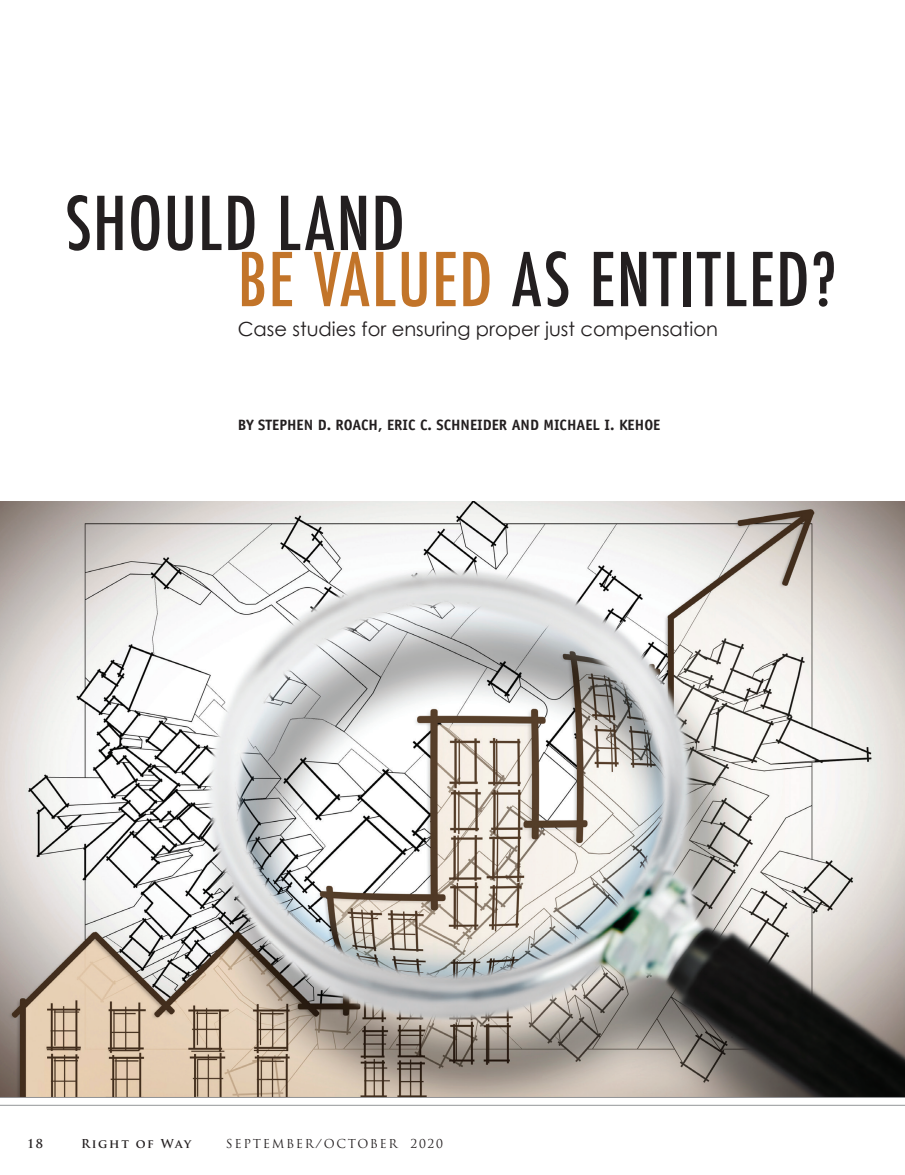
<style>
.page{position:relative;width:905px;height:1175px;background:#fff}
.page>*{position:absolute;margin:0;border:0;box-sizing:border-box;transform-origin:0 0}
.t1{font:500 condensed 72px "Futura";letter-spacing:.02em;color:#231f20}
.t2{font:19.5px "Century Gothic";color:#231f20}
.t3{font:700 15px "Officina Sans Std";color:#231f20}
.t4{font:12px "Trajan Pro";letter-spacing:.14em;color:#231f20}
.t5{font:700 12px "Trajan Pro";letter-spacing:.135em;color:#231f20}
.s1{color:#c27429}
</style>
<div class="page">
<img style="left:0;top:501px;width:904px;height:596px">
<hr style="left:0;top:1104px;width:904px;height:1px;background:#939598">
<hr style="left:0;top:1097px;width:904px;height:1px;background:#939598">
<p class="t1" style="left:65px;top:177px;width:341px">SHOULD LAND</p>
<p class="t1" style="left:238px;top:233px;width:601px"><span class="s1">BE VALUED</span> AS ENTITLED?</p>
<p class="t2" style="left:238px;top:316px;width:482px">Case studies for ensuring proper just compensation</p>
<p class="t3" style="left:238px;top:416px;width:424px">BY STEPHEN D. ROACH, ERIC C. SCHNEIDER AND MICHAEL I. KEHOE</p>
<p class="t5" style="left:27px;top:1136px;width:18px">18</p>
<p class="t5" style="left:81px;top:1136px;width:112px">Right of Way</p>
<p class="t4" style="left:226px;top:1135px;width:218px">SEPTEMBER/OCTOBER 2020</p>
</div>
